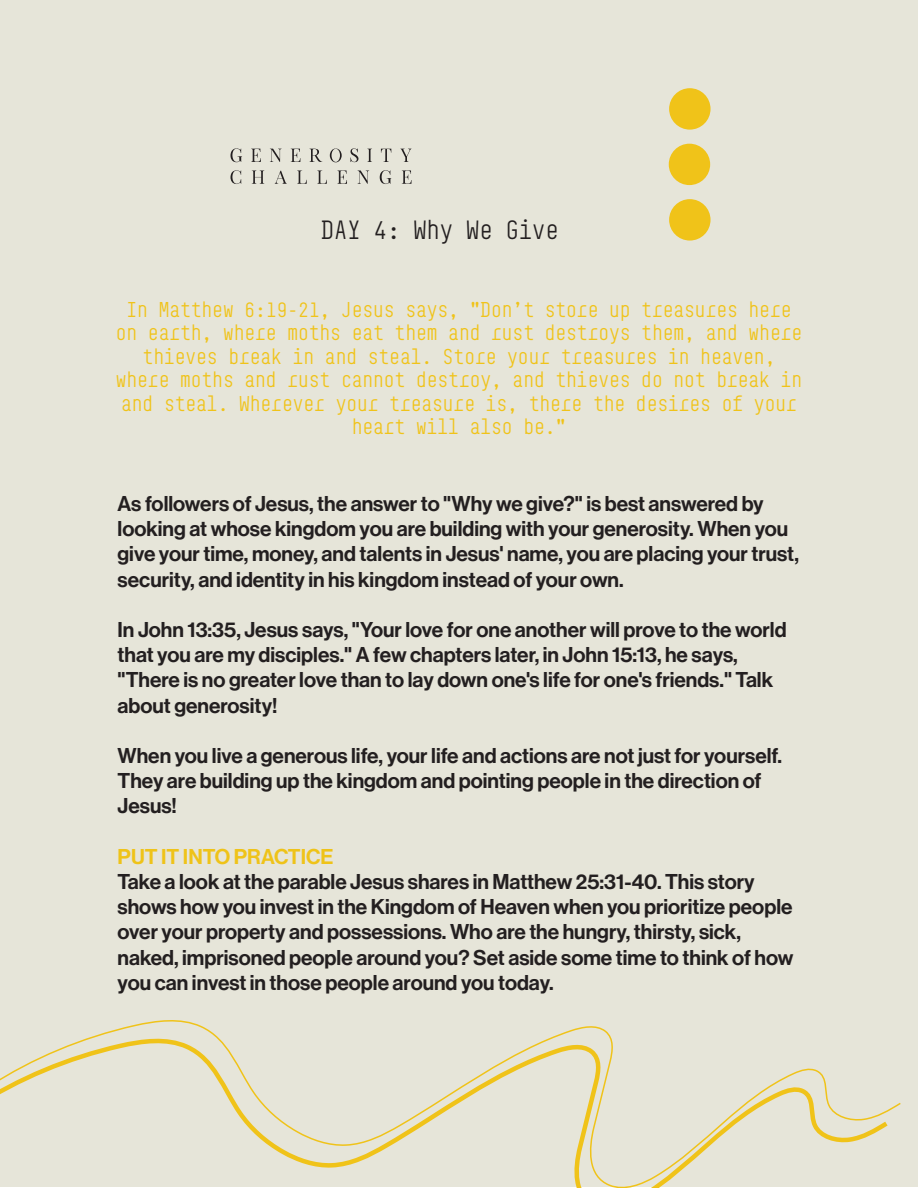
<style>
.page{position:relative;width:918px;height:1188px;background:#fff}
.page>*{position:absolute;margin:0;border:0;box-sizing:border-box;transform-origin:0 0}
.t1{font:300 24px "BC Sklonar";color:#231f20}
.t2{font:21px/25.2px "N Haas Grotesk DS Pro 65 Md";color:#231f20}
.t3{font:21px "N Haas Grotesk DS Pro 65 Md";color:#efc319}
.t4{font:300 19.5px/23.4px "BC Sklonar";color:#f0c319;text-align:center}
</style>
<div class="page">
<div style="left:0;top:0;width:918px;height:1186px;background:#e6e5d9"></div>
<div style="left:669px;top:144px;width:41px;height:41px;background:#f0c319;border-radius:50%"></div>
<div style="left:669px;top:199px;width:42px;height:42px;background:#f0c319;border-radius:50%"></div>
<div style="left:669px;top:88px;width:42px;height:42px;background:#f0c319;border-radius:50%"></div>
<svg style="left:231px;top:148px;width:11px;height:14px"></svg>
<svg style="left:251px;top:149px;width:10px;height:13px"></svg>
<svg style="left:270px;top:149px;width:11px;height:13px"></svg>
<svg style="left:291px;top:149px;width:9px;height:13px"></svg>
<svg style="left:309px;top:148px;width:13px;height:14px"></svg>
<svg style="left:330px;top:148px;width:12px;height:14px"></svg>
<svg style="left:350px;top:148px;width:8px;height:14px"></svg>
<svg style="left:367px;top:149px;width:5px;height:13px"></svg>
<svg style="left:381px;top:149px;width:10px;height:13px"></svg>
<svg style="left:401px;top:149px;width:10px;height:13px"></svg>
<svg style="left:231px;top:170px;width:10px;height:14px"></svg>
<svg style="left:252px;top:170px;width:12px;height:14px"></svg>
<svg style="left:275px;top:171px;width:12px;height:13px"></svg>
<svg style="left:297px;top:170px;width:10px;height:14px"></svg>
<svg style="left:317px;top:170px;width:10px;height:14px"></svg>
<svg style="left:337px;top:170px;width:10px;height:14px"></svg>
<svg style="left:357px;top:170px;width:12px;height:14px"></svg>
<svg style="left:380px;top:170px;width:11px;height:14px"></svg>
<svg style="left:402px;top:170px;width:9px;height:14px"></svg>
<svg style="left:0;top:1020px;width:902px;height:168px"></svg>
<p class="t1" style="left:321px;top:216px;width:239px">DAY 4: Why We Give</p>
<p class="t4" style="left:116px;top:298px;width:688px">In Matthew 6:19-21, Jesus says, "Don't store up treasures here on earth, where moths eat them and rust destroys them, and where thieves break in and steal. Store your treasures in heaven, where moths and rust cannot destroy, and thieves do not break in and steal. Wherever your treasure is, there the desires of your heart will also be."</p>
<p class="t2" style="left:118px;top:491px;width:683px">As followers of Jesus, the answer to "Why we give?" is best answered by looking at whose kingdom you are building with your generosity. When you give your time, money, and talents in Jesus' name, you are placing your trust, security, and identity in his kingdom instead of your own.</p>
<p class="t2" style="left:118px;top:617px;width:671px">In John 13:35, Jesus says, "Your love for one another will prove to the world that you are my disciples." A few chapters later, in John 15:13, he says, "There is no greater love than to lay down one's life for one's friends." Talk about generosity!</p>
<p class="t2" style="left:118px;top:743px;width:666px">When you live a generous life, your life and actions are not just for yourself.<br>They are building up the kingdom and pointing people in the direction of<br>Jesus!</p>
<p class="t3" style="left:118px;top:844px;width:217px">PUT IT INTO PRACTICE</p>
<p class="t2" style="left:118px;top:869px;width:677px">Take a look at the parable Jesus shares in Matthew 25:31-40. This story shows how you invest in the Kingdom of Heaven when you prioritize people over your property and possessions. Who are the hungry, thirsty, sick, naked, imprisoned people around you? Set aside some time to think of how you can invest in those people around you today.</p>
</div>
